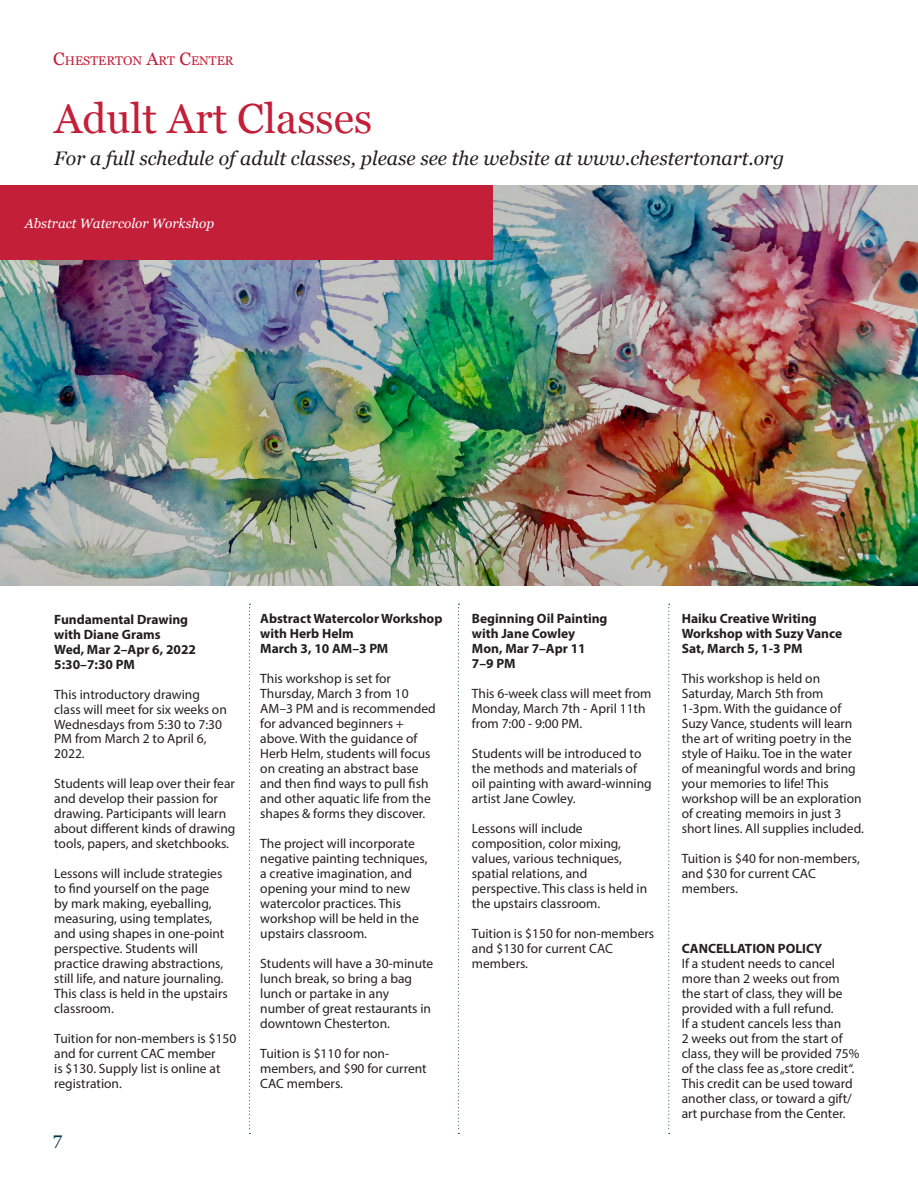
<style>
.page{position:relative;width:918px;height:1188px;background:#fff}
.page>*{position:absolute;margin:0;border:0;box-sizing:border-box;transform-origin:0 0}
.t1{font:42px "Georgia";color:#c31f39}
.t2{font:italic 19.5px "Georgia";color:#231f20}
.t3{font:18px "Georgia";color:#00344b}
.t4{font:13.5px/15px "Myriad Pro";color:#231f20}
.t5{font:700 13.5px/15px "Myriad Pro";color:#231f20}
.t6{font:italic 13.5px "Georgia";color:#fff}
.t7{font:12.6px "Georgia";color:#c31f39}
.s1{font-size:18px}
</style>
<div class="page">
<svg style="left:249px;top:604px;width:2px;height:530px"></svg>
<svg style="left:458px;top:604px;width:1px;height:530px"></svg>
<svg style="left:668px;top:604px;width:2px;height:530px"></svg>
<img style="left:0;top:185px;width:918px;height:400px">
<div style="left:0;top:185px;width:492px;height:75px;background:#c31f39"></div>
<p class="t7" style="left:53px;top:51px;width:182px"><span class="s1">C</span>HESTERTON <span class="s1">A</span>RT <span class="s1">C</span>ENTER</p>
<h1 class="t1" style="left:54px;top:87px;width:319px">Adult Art Classes</h1>
<h2 class="t2" style="left:54px;top:144px;width:732px">For a full schedule of adult classes, please see the website at www.chestertonart.org</h2>
<p class="t6" style="left:25px;top:213px;width:191px">Abstract Watercolor Workshop</p>
<p class="t5" style="left:54px;top:611px;width:143px">Fundamental Drawing with Diane Grams<br>Wed, Mar 2–Apr 6, 2022<br>5:30–7:30 PM</p>
<p class="t4" style="left:54px;top:686px;width:174px">This introductory drawing class will meet for six weeks on<br>Wednesdays from 5:30 to 7:30<br>PM from March 2 to April 6,<br>2022.</p>
<p class="t4" style="left:54px;top:776px;width:183px">Students will leap over their fear and develop their passion for drawing. Participants will learn about different kinds of drawing tools, papers, and sketchbooks.</p>
<p class="t4" style="left:54px;top:866px;width:175px">Lessons will include strategies to find yourself on the page<br>by mark making, eyeballing, measuring, using templates, and using shapes in one-point perspective. Students will practice drawing abstractions, still life, and nature journaling.<br>This class is held in the upstairs classroom.</p>
<p class="t4" style="left:54px;top:1031px;width:184px">Tuition for non-members is $150 and for current CAC member<br>is $130. Supply list is online at registration.</p>
<h3 class="t3" style="left:53px;top:1126px;width:11px">7</h3>
<p class="t5" style="left:260px;top:611px;width:184px">Abstract Watercolor Workshop with Herb Helm<br>March 3, 10 AM–3 PM</p>
<p class="t4" style="left:260px;top:671px;width:177px">This workshop is set for<br>Thursday, March 3 from 10<br>AM–3 PM and is recommended for advanced beginners + above. With the guidance of<br>Herb Helm, students will focus on creating an abstract base and then find ways to pull fish and other aquatic life from the shapes &amp; forms they discover.</p>
<p class="t4" style="left:260px;top:836px;width:169px">The project will incorporate negative painting techniques, a creative imagination, and opening your mind to new watercolor practices. This workshop will be held in the upstairs classroom.</p>
<p class="t4" style="left:260px;top:956px;width:175px">Students will have a 30-minute lunch break, so bring a bag lunch or partake in any number of great restaurants in downtown Chesterton.</p>
<p class="t4" style="left:260px;top:1046px;width:168px">Tuition is $110 for non&shy;members, and $90 for current<br>CAC members.</p>
<p class="t5" style="left:472px;top:611px;width:137px">Beginning Oil Painting with Jane Cowley<br>Mon, Mar 7–Apr 11<br>7–9 PM</p>
<p class="t4" style="left:472px;top:686px;width:181px">This 6-week class will meet from<br>Monday, March 7th - April 11th from 7:00 - 9:00 PM.</p>
<p class="t4" style="left:472px;top:746px;width:181px">Students will be introduced to the methods and materials of oil painting with award-winning artist Jane Cowley.</p>
<p class="t4" style="left:472px;top:821px;width:177px">Lessons will include composition, color mixing, values, various techniques, spatial relations, and perspective. This class is held in the upstairs classroom.</p>
<p class="t4" style="left:472px;top:926px;width:184px">Tuition is $150 for non-members and $130 for current CAC members.</p>
<p class="t5" style="left:682px;top:611px;width:162px">Haiku Creative Writing<br>Workshop with Suzy Vance<br>Sat, March 5, 1-3 PM</p>
<p class="t4" style="left:682px;top:671px;width:184px">This workshop is held on<br>Saturday, March 5th from<br>1-3pm. With the guidance of<br>Suzy Vance, students will learn the art of writing poetry in the style of Haiku. Toe in the water of meaningful words and bring your memories to life! This workshop will be an exploration of creating memoirs in just 3 short lines. All supplies included.</p>
<p class="t4" style="left:682px;top:851px;width:180px">Tuition is $40 for non-members, and $30 for current CAC members.</p>
<p class="t5" style="left:682px;top:941px;width:142px">CANCELLATION POLICY</p>
<p class="t4" style="left:682px;top:956px;width:179px">If a student needs to cancel more than 2 weeks out from the start of class, they will be provided with a full refund.<br>If a student cancels less than<br>2 weeks out from the start of class, they will be provided 75% of the class fee as „store credit“.<br>This credit can be used toward another class, or toward a gift/ art purchase from the Center.</p>
</div>
